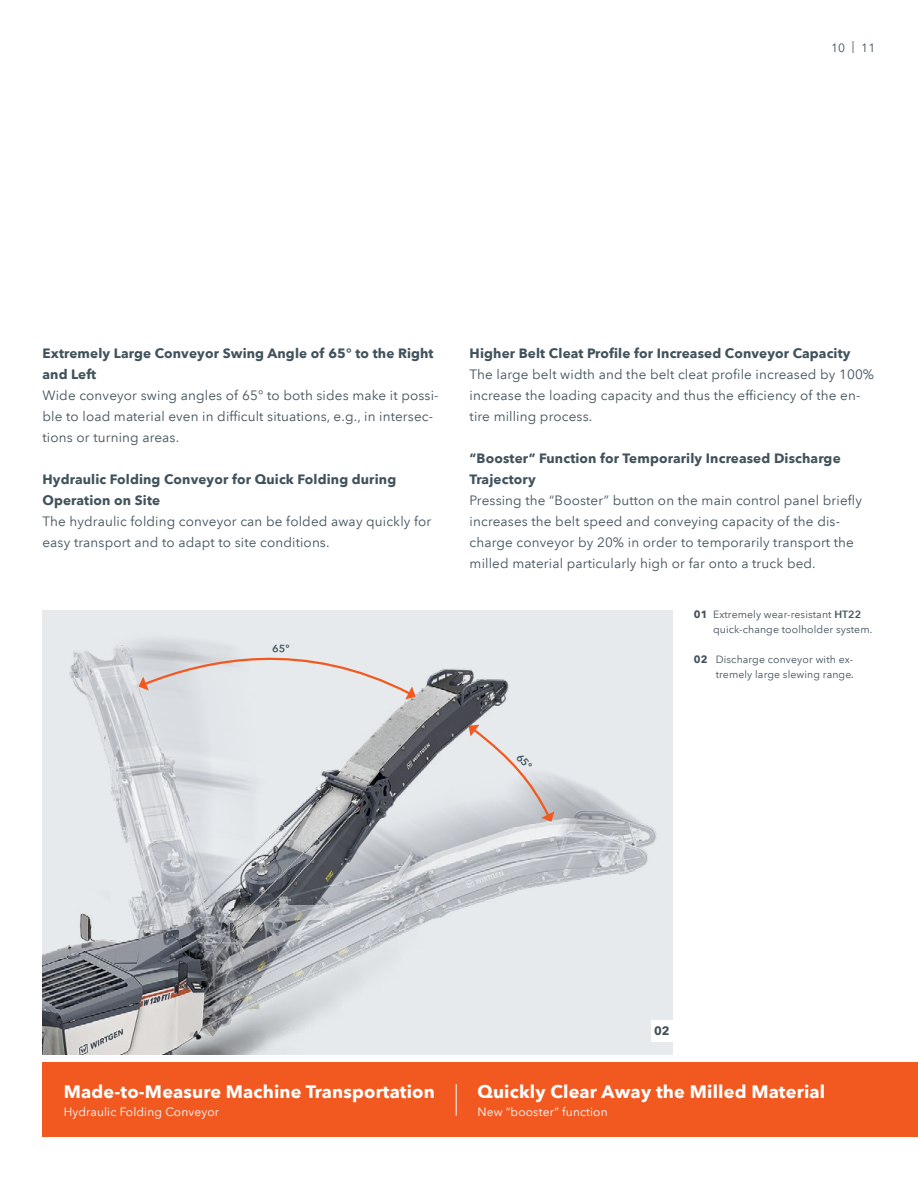
<style>
.page{position:relative;width:918px;height:1188px;background:#fff}
.page>*{position:absolute;margin:0;border:0;box-sizing:border-box;transform-origin:0 0}
.t1{font:700 18px "Avenir Next LT Pro";letter-spacing:.01em;color:#fff}
.t2{font:13.5px/21px "Avenir Next LT Pro";letter-spacing:.01em;color:#41525c}
.t3{font:700 13.5px/21px "Avenir Next LT Pro";letter-spacing:.01em;color:#41525c}
.t4{font:12px "Avenir Next LT Pro";letter-spacing:.01em;color:#fff}
.t5{font:12px "Avenir Next LT Pro";color:#41525c}
.t6{font:700 12px "Avenir Next LT Pro";color:#41525c}
.t7{font:10.5px/15px "Avenir Next LT Pro";letter-spacing:.01em;color:#41525c}
.s1{font-weight:700}
.s2{font-weight:600}
.s3{font-weight:500;font-style:italic}
</style>
<div class="page">
<img style="left:43px;top:610px;width:630px;height:444px">
<div style="left:651px;top:1020px;width:22px;height:22px;background:#fff"></div>
<div style="left:43px;top:1063px;width:875px;height:74px;background:#f15921"></div>
<hr style="left:456px;top:1084px;width:1px;height:32px;background:#fff">
<svg style="left:139px;top:639px;width:277px;height:61px;background:#e1dedf"></svg>
<svg style="left:469px;top:725px;width:85px;height:97px;background:#dedbdb"></svg>
<p class="t5" style="left:831px;top:40px;width:46px">10 | 11</p>
<p class="t3" style="left:43px;top:343px;width:393px">Extremely Large Conveyor Swing Angle of 65° to the Right and Left</p>
<p class="t2" style="left:43px;top:385px;width:398px">Wide conveyor swing angles of 65° to both sides make it possi&shy;ble to load material even in difficult situations, e.g., in intersec&shy;tions or turning areas.</p>
<p class="t3" style="left:43px;top:469px;width:355px">Hydraulic Folding Conveyor for Quick Folding during<br>Operation on Site</p>
<p class="t2" style="left:43px;top:511px;width:390px">The hydraulic folding conveyor can be folded away quickly for easy transport and to adapt to site conditions.</p>
<p class="t3" style="left:470px;top:343px;width:382px">Higher Belt Cleat Profile for Increased Conveyor Capacity</p>
<p class="t2" style="left:470px;top:364px;width:406px">The large belt width and the belt cleat profile increased by 100% increase the loading capacity and thus the efficiency of the en&shy;tire milling process.</p>
<p class="t3" style="left:470px;top:448px;width:373px">“Booster” Function for Temporarily Increased Discharge<br>Trajectory</p>
<p class="t2" style="left:470px;top:490px;width:394px">Pressing the “Booster” button on the main control panel briefly increases the belt speed and conveying capacity of the dis&shy;charge conveyor by 20% in order to temporarily transport the milled material particularly high or far onto a truck bed.</p>
<p class="t7" style="left:713px;top:607px;width:161px;text-indent:-19px"><span class="s1">01</span> Extremely wear-resistant <span class="s2">HT22 </span>quick-change toolholder system.</p>
<p class="t7" style="left:694px;top:652px;width:162px;text-align:right"><span class="s1">02</span> Discharge conveyor with ex&shy;tremely large slewing range<span class="s3">.</span></p>
<h1 class="t1" style="left:64px;top:1080px;width:373px">Made-to-Measure Machine Transportation</h1>
<p class="t4" style="left:64px;top:1104px;width:157px">Hydraulic Folding Conveyor</p>
<p class="t6" style="left:654px;top:1024px;width:17px">02</p>
<h1 class="t1" style="left:477px;top:1080px;width:349px">Quickly Clear Away the Milled Material</h1>
<p class="t4" style="left:477px;top:1104px;width:132px">New “booster” function</p>
</div>
